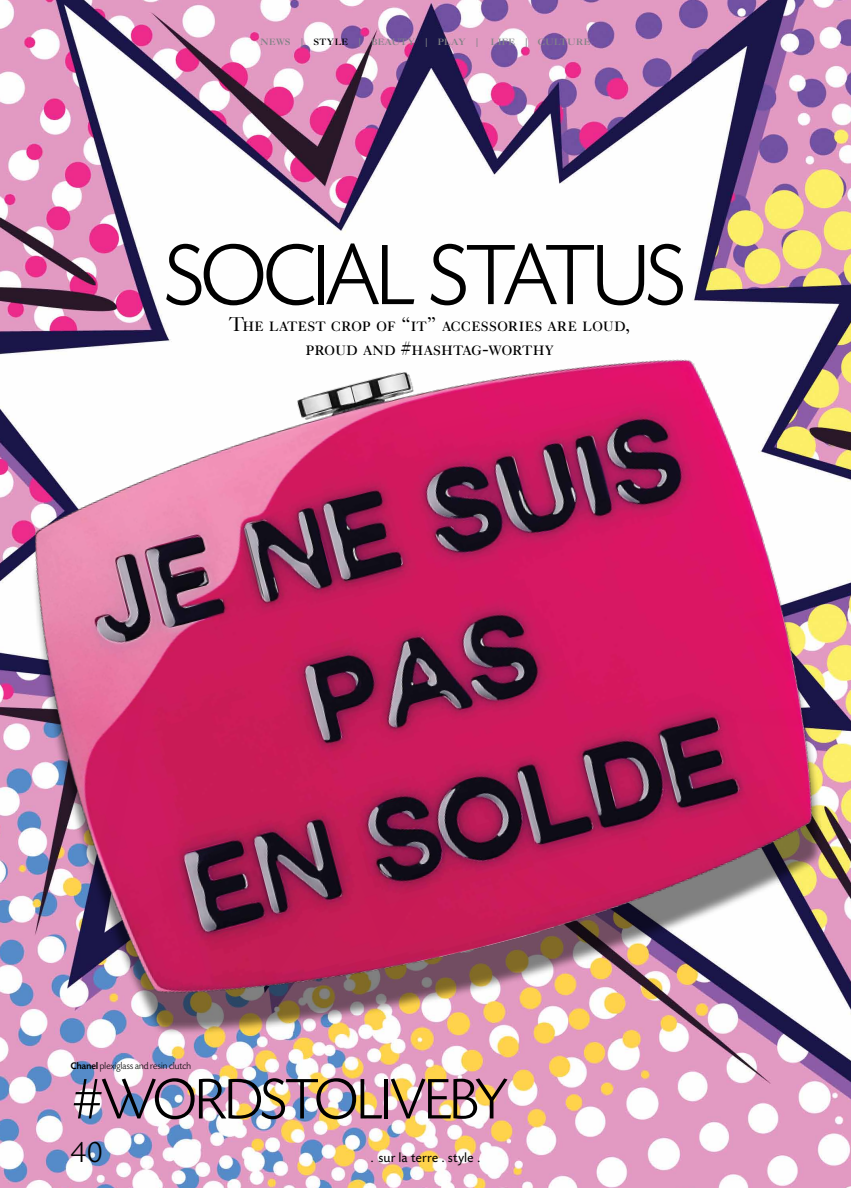
<style>
.page{position:relative;width:851px;height:1188px;background:#fff}
.page>*{position:absolute;margin:0;border:0;box-sizing:border-box;transform-origin:0 0}
.t1{font:300 90px "Today SHOP";letter-spacing:-.015em;color:#000}
.t2{font:300 60px "Today SHOP";letter-spacing:-.01em;color:#000}
.t3{font:300 31.25px "Today SHOP";color:#000}
.t4{font:20px/24px "Caslon Five Forty Roman SC";letter-spacing:-.005em;color:#000;text-align:center}
.t5{font:13.75px "Today SHOP";letter-spacing:.045em;color:#000}
.t6{font:300 10px "Today SHOP";letter-spacing:.015em;color:#000}
.t7{font:700 8.75px "Caslon BT";letter-spacing:.035em;color:#808285}
.s1{font-family:"Today SHOP";font-weight:300;font-size:12.5px}
.s2{color:#000}
.s3{font-family:"Caslon Five Forty"}
.s4{font-weight:500}
.s5{font-family:"Flux";font-size:15px}
</style>
<div class="page">
<img style="left:0;top:1px;width:850px;height:1186px">
<img style="left:0;top:280px;width:850px;height:766px">
<img style="left:622px;top:478px;width:228px;height:457px">
<p class="t7" style="left:260px;top:37px;width:331px">NEWS <span class="s1">l</span> <span class="s2">STYLE</span> <span class="s1">l</span> BEAUTY <span class="s1">l</span> PLAY <span class="s1">l</span> LIFE <span class="s1">l</span> CULTURE</p>
<h1 class="t1" style="left:166px;top:228px;width:520px">SOCIAL STATUS</h1>
<p class="t4" style="left:229px;top:311px;width:403px">The latest crop of <span class="s3">“</span>it” accessories are loud, proud and #hashtag-worthy</p>
<p class="t6" style="left:71px;top:1060px;width:122px"><span class="s4">Chanel</span> plexiglass and resin clutch</p>
<h2 class="t2" style="left:71px;top:1067px;width:438px">#WORDSTOLIVEBY</h2>
<h3 class="t3" style="left:71px;top:1135px;width:33px">40</h3>
<p class="t5" style="left:370px;top:1150px;width:111px"><span class="s5">.</span> sur la terre <span class="s5">.</span> style <span class="s5">.</span></p>
</div>
